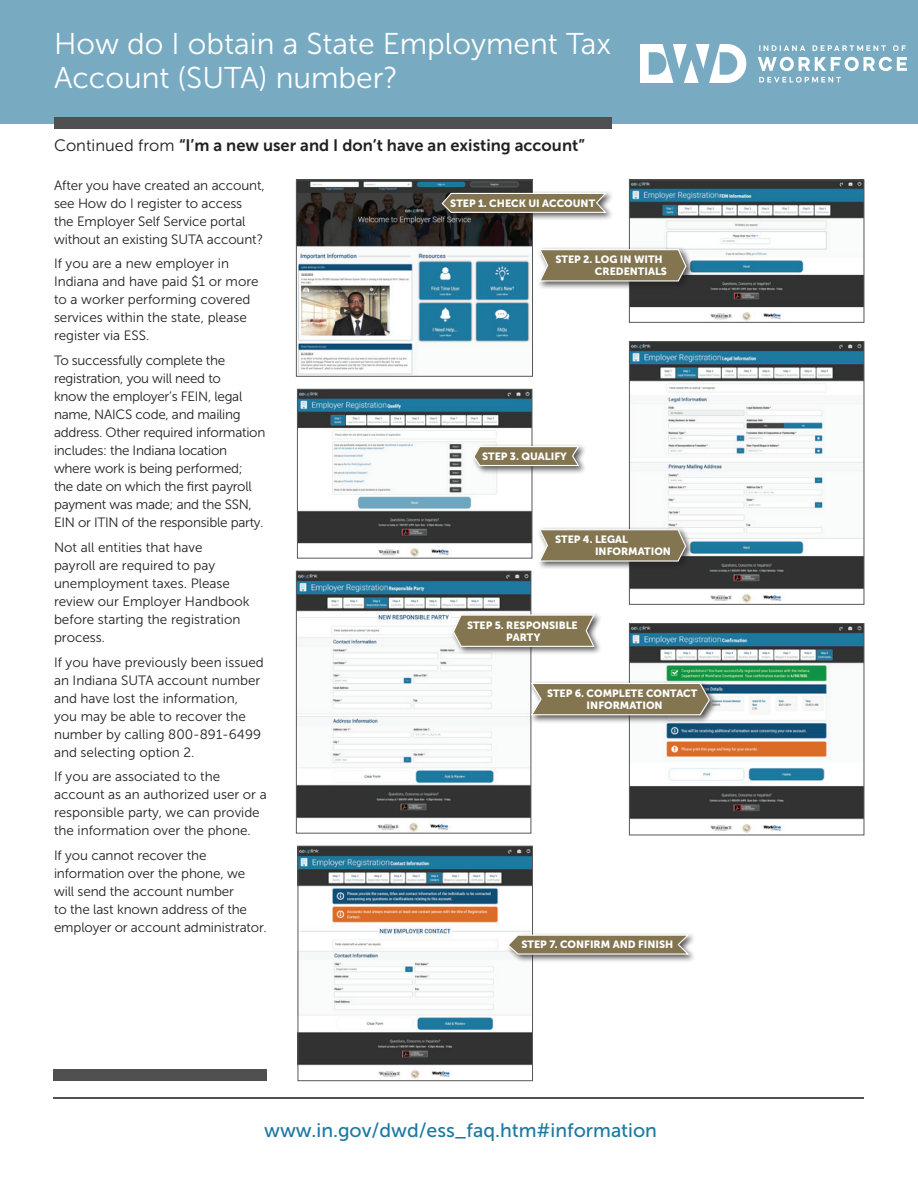
<style>
.page{position:relative;width:918px;height:1188px;background:#fff}
.page>*{position:absolute;margin:0;border:0;box-sizing:border-box;transform-origin:0 0}
.t1{font:30px/34.5px "Museo Sans 300";color:#fff}
.t2{font:19.5px "Museo Sans 500";color:#1d79a0}
.t3{font:16.5px "Museo Sans 700";color:#231f20}
.t4{font:13.5px/18px "Museo Sans 300";letter-spacing:-.01em;color:#231f20}
.t5{font:10.5px/12px "Museo Sans 900";color:#fff}
.s1{font-family:"Museo Sans 300"}
</style>
<div class="page">
<img style="left:631px;top:343px;width:231px;height:260px">
<div style="left:629px;top:341px;width:235px;height:264px;border:1px solid #57585a"></div>
<img style="left:299px;top:391px;width:231px;height:166px">
<div style="left:297px;top:389px;width:235px;height:170px;border:1px solid #57585a"></div>
<img style="left:631px;top:625px;width:231px;height:208px">
<div style="left:629px;top:623px;width:235px;height:212px;border:1px solid #57585a"></div>
<img style="left:300px;top:848px;width:231px;height:231px">
<div style="left:298px;top:846px;width:235px;height:235px;border:1px solid #57585a"></div>
<img style="left:298px;top:573px;width:231px;height:259px">
<div style="left:296px;top:571px;width:235px;height:263px;border:1px solid #57585a"></div>
<img style="left:631px;top:182px;width:231px;height:139px">
<div style="left:629px;top:180px;width:235px;height:143px;border:1px solid #57585a"></div>
<img style="left:298px;top:182px;width:233px;height:193px">
<div style="left:296px;top:180px;width:237px;height:197px;border:1px solid #57585a"></div>
<div style="left:0;top:0;width:918px;height:123px;background:#78abc2"></div>
<div style="left:54px;top:117px;width:558px;height:12px;background:#505052"></div>
<div style="left:54px;top:1069px;width:213px;height:12px;background:#505052"></div>
<hr style="left:54px;top:1097px;width:810px;height:1px;background:#505052">
<div style="left:471px;top:443px;width:116px;height:32px;background:#231f20;opacity:.75"></div>
<svg style="left:473px;top:445px;width:107px;height:22px;background:#998e73"></svg>
<div style="left:451px;top:612px;width:152px;height:44px;background:#231f20;opacity:.75"></div>
<svg style="left:452px;top:614px;width:144px;height:33px;background:#938767"></svg>
<div style="left:505px;top:932px;width:192px;height:31px;background:#231f20;opacity:.75"></div>
<svg style="left:507px;top:934px;width:184px;height:21px;background:#988e70"></svg>
<div style="left:439px;top:190px;width:175px;height:32px;background:#231f20;opacity:.75"></div>
<svg style="left:441px;top:192px;width:167px;height:21px;background:#8f8567"></svg>
<div style="left:537px;top:247px;width:157px;height:43px;background:#231f20;opacity:.75"></div>
<svg style="left:538px;top:248px;width:149px;height:34px;background:#928668"></svg>
<div style="left:537px;top:527px;width:157px;height:43px;background:#231f20;opacity:.75"></div>
<svg style="left:538px;top:528px;width:149px;height:34px;background:#938768"></svg>
<div style="left:529px;top:680px;width:189px;height:44px;background:#231f20;opacity:.75"></div>
<svg style="left:530px;top:682px;width:181px;height:34px;background:#908566"></svg>
<img style="left:640px;top:45px;width:266px;height:37px">
<h1 class="t1" style="left:54px;top:26px;width:559px">How do I obtain a State Employment Tax<br>Account (SUTA) number?</h1>
<p class="t3" style="left:54px;top:136px;width:532px"><span class="s1">Continued from</span> “I’m a new user and I don’t have an existing account”</p>
<p class="t4" style="left:54px;top:176px;width:212px">After you have created an account, see How do I register to access the Employer Self Service portal without an existing SUTA account?</p>
<p class="t4" style="left:54px;top:255px;width:206px">If you are a new employer in<br>Indiana and have paid $1 or more to a worker performing covered services within the state, please register via ESS.</p>
<p class="t4" style="left:54px;top:352px;width:213px">To successfully complete the registration, you will need to<br>know the employer’s FEIN, legal name, NAICS code, and mailing address. Other required information includes: the Indiana location where work is being performed; the date on which the frst payroll payment was made; and the SSN,<br>EIN or ITIN of the responsible party.</p>
<p class="t4" style="left:54px;top:538px;width:197px">Not all entities that have<br>payroll are required to pay unemployment taxes. Please review our Employer Handbook before starting the registration process.</p>
<p class="t4" style="left:54px;top:653px;width:211px">If you have previously been issued an Indiana SUTA account number and have lost the information, you may be able to recover the number by calling 800-891-6499 and selecting option 2.</p>
<p class="t4" style="left:54px;top:768px;width:214px">If you are associated to the account as an authorized user or a responsible party, we can provide the information over the phone.</p>
<p class="t4" style="left:54px;top:846px;width:214px">If you cannot recover the information over the phone, we will send the account number<br>to the last known address of the employer or account administrator.</p>
<p class="t5" style="left:450px;top:197px;width:146px">STEP 1. CHECK UI ACCOUNT</p>
<p class="t5" style="left:595px;top:253px;width:74px;text-indent:-39px">STEP 2. LOG IN WITH<br>CREDENTIALS</p>
<p class="t5" style="left:482px;top:450px;width:86px">STEP 3. QUALIFY</p>
<p class="t5" style="left:595px;top:533px;width:78px;text-indent:-40px">STEP 4. LEGAL<br>INFORMATION</p>
<p class="t5" style="left:467px;top:620px;width:112px;text-align:center">STEP 5. RESPONSIBLE<br>PARTY</p>
<p class="t5" style="left:547px;top:687px;width:152px;text-align:center">STEP 6. COMPLETE CONTACT<br>INFORMATION</p>
<p class="t5" style="left:522px;top:938px;width:153px">STEP 7. CONFIRM AND FINISH</p>
<p class="t2" style="left:264px;top:1119px;width:394px">www.in.gov/dwd/ess_faq.htm#information</p>
</div>
